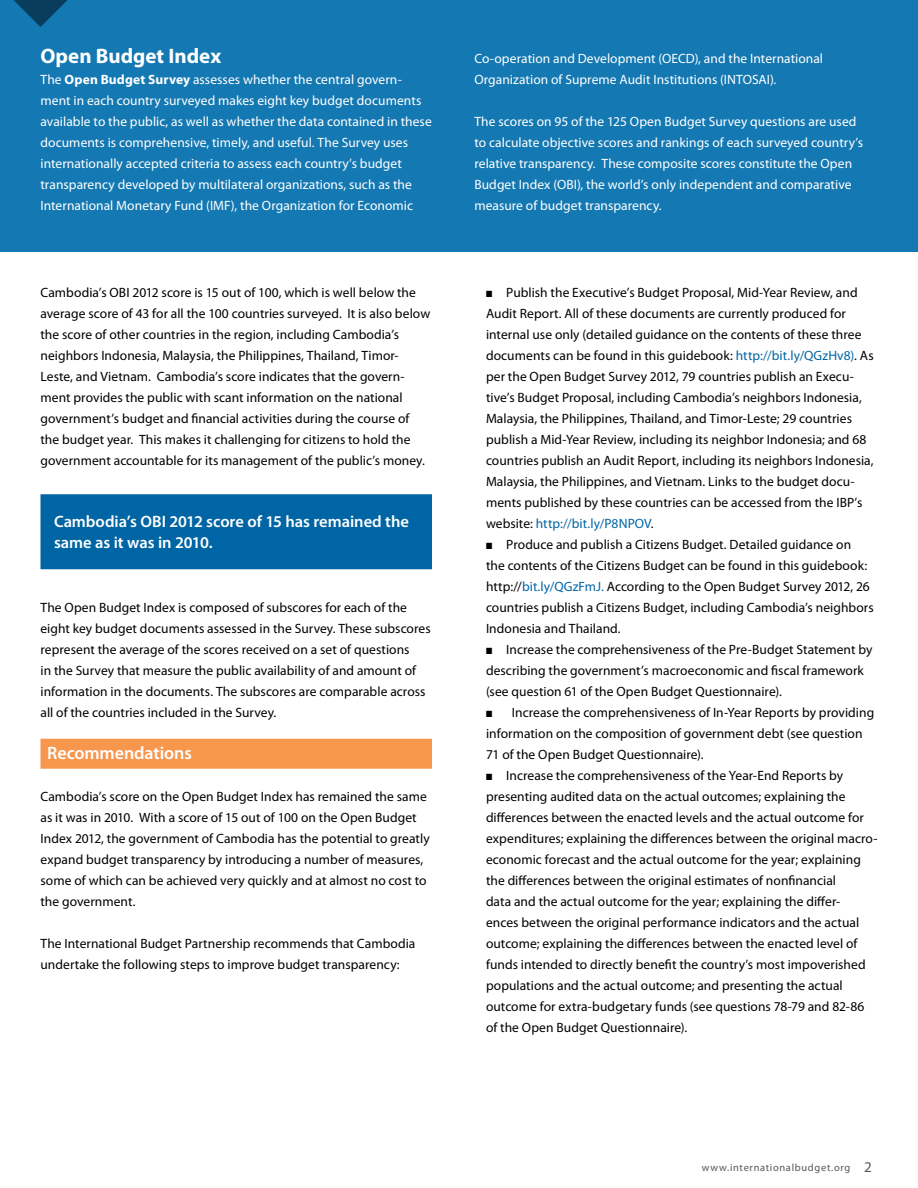
<style>
.page{position:relative;width:918px;height:1188px;background:#fff}
.page>*{position:absolute;margin:0;border:0;box-sizing:border-box;transform-origin:0 0}
.t1{font:700 21px "Myriad Pro";color:#fff}
.t2{font:600 18px "Myriad Pro";letter-spacing:-.005em;color:#fff}
.t3{font:600 16.5px/21px "Myriad Pro";letter-spacing:-.005em;color:#fff}
.t4{font:13.5px/21px "Myriad Pro";letter-spacing:.005em;color:#000}
.t5{font:13.5px/21px "Myriad Pro";letter-spacing:.005em;color:#fff}
.t6{font:10.5px "Myriad Pro";letter-spacing:.065em;color:#57585b}
.t7{font:9px "Zapf Dingbats ITC";color:#000;scale:.9 1}
.s1{font-weight:700}
.s2{color:#0065a4}
.s3{font-size:15px}
</style>
<div class="page">
<div style="left:0;top:0;width:918px;height:252px;background:#1478b2"></div>
<div style="left:41px;top:494px;width:391px;height:75px;background:#0065a4"></div>
<div style="left:41px;top:739px;width:391px;height:30px;background:#f7964d"></div>
<svg style="left:14px;top:0;width:54px;height:27px"></svg>
<h1 class="t1" style="left:40px;top:48px;width:182px">Open Budget Index</h1>
<p class="t5" style="left:40px;top:70px;width:393px">The <span class="s1">Open Budget Survey</span> assesses whether the central govern&shy;ment in each country surveyed makes eight key budget documents available to the public, as well as whether the data contained in these documents is comprehensive, timely, and useful. The Survey uses internationally accepted criteria to assess each country’s budget transparency developed by multilateral organizations, such as the International Monetary Fund (IMF), the Organization for Economic</p>
<p class="t4" style="left:40px;top:283px;width:391px">Cambodia’s OBI 2012 score is 15 out of 100, which is well below the average score of 43 for all the 100 countries surveyed. It is also below the score of other countries in the region, including Cambodia’s neighbors Indonesia, Malaysia, the Philippines, Thailand, Timor-Leste, and Vietnam. Cambodia’s score indicates that the govern&shy;ment provides the public with scant information on the national government’s budget and financial activities during the course of the budget year. This makes it challenging for citizens to hold the government accountable for its management of the public’s money.</p>
<p class="t3" style="left:54px;top:510px;width:356px">Cambodia’s OBI 2012 score of 15 has remained the same as it was in 2010.</p>
<p class="t4" style="left:40px;top:598px;width:392px">The Open Budget Index is composed of subscores for each of the eight key budget documents assessed in the Survey. These subscores represent the average of the scores received on a set of questions<br>in the Survey that measure the public availability of and amount of information in the documents. The subscores are comparable across all of the countries included in the Survey.</p>
<h2 class="t2" style="left:47px;top:742px;width:146px">Recommendations</h2>
<p class="t4" style="left:40px;top:787px;width:391px">Cambodia’s score on the Open Budget Index has remained the same as it was in 2010. With a score of 15 out of 100 on the Open Budget Index 2012, the government of Cambodia has the potential to greatly expand budget transparency by introducing a number of measures, some of which can be achieved very quickly and at almost no cost to the government.</p>
<p class="t4" style="left:40px;top:934px;width:376px">The International Budget Partnership recommends that Cambodia undertake the following steps to improve budget transparency:</p>
<p class="t5" style="left:474px;top:49px;width:350px">Co-operation and Development (OECD), and the International<br>Organization of Supreme Audit Institutions (INTOSAI).</p>
<p class="t5" style="left:474px;top:112px;width:390px">The scores on 95 of the 125 Open Budget Survey questions are used to calculate objective scores and rankings of each surveyed country’s relative transparency. These composite scores constitute the Open Budget Index (OBI), the world’s only independent and comparative measure of budget transparency.</p>
<p class="t4" style="left:486px;top:283px;width:389px">■ Publish the Executive’s Budget Proposal, Mid-Year Review, and Audit Report. All of these documents are currently produced for internal use only (detailed guidance on the contents of these three documents can be found in this guidebook: <span class="s2">http://bit.ly/QGzHv8)</span>. As per the Open Budget Survey 2012, 79 countries publish an Execu&shy;tive’s Budget Proposal, including Cambodia’s neighbors Indonesia, Malaysia, the Philippines, Thailand, and Timor-Leste; 29 countries publish a Mid-Year Review, including its neighbor Indonesia; and 68 countries publish an Audit Report, including its neighbors Indonesia, Malaysia, the Philippines, and Vietnam. Links to the budget docu&shy;ments published by these countries can be accessed from the IBP’s website: <span class="s2">http://bit.ly/P8NPOV</span>.</p>
<p class="t7" style="left:492px;top:542px;width:4px">■</p>
<p class="t7" style="left:492px;top:290px;width:4px">■</p>
<p class="t4" style="left:486px;top:535px;width:389px">■ Produce and publish a Citizens Budget. Detailed guidance on<br>the contents of the Citizens Budget can be found in this guidebook: http://<span class="s2">bit.ly/QGzFmJ.</span> According to the Open Budget Survey 2012, 26 countries publish a Citizens Budget, including Cambodia’s neighbors Indonesia and Thailand.</p>
<p class="t7" style="left:492px;top:647px;width:4px">■</p>
<p class="t4" style="left:486px;top:640px;width:388px">■ Increase the comprehensiveness of the Pre-Budget Statement by describing the government’s macroeconomic and fiscal framework (see question 61 of the Open Budget Questionnaire).</p>
<p class="t7" style="left:492px;top:710px;width:4px">■</p>
<p class="t4" style="left:486px;top:703px;width:390px">■ Increase the comprehensiveness of In-Year Reports by providing information on the composition of government debt (see question<br>71 of the Open Budget Questionnaire).</p>
<p class="t7" style="left:492px;top:773px;width:4px">■</p>
<p class="t4" style="left:486px;top:766px;width:393px">■ Increase the comprehensiveness of the Year-End Reports by presenting audited data on the actual outcomes; explaining the differences between the enacted levels and the actual outcome for expenditures; explaining the differences between the original macro&shy;economic forecast and the actual outcome for the year; explaining the differences between the original estimates of nonfinancial<br>data and the actual outcome for the year; explaining the differ-<br>ences between the original performance indicators and the actual outcome; explaining the differences between the enacted level of funds intended to directly benefit the country’s most impoverished populations and the actual outcome; and presenting the actual outcome for extra-budgetary funds (see questions 78-79 and 82-86 of the Open Budget Questionnaire).</p>
<p class="t6" style="left:702px;top:1164px;width:171px">www.internationalbudget.org <span class="s3">2</span></p>
</div>
